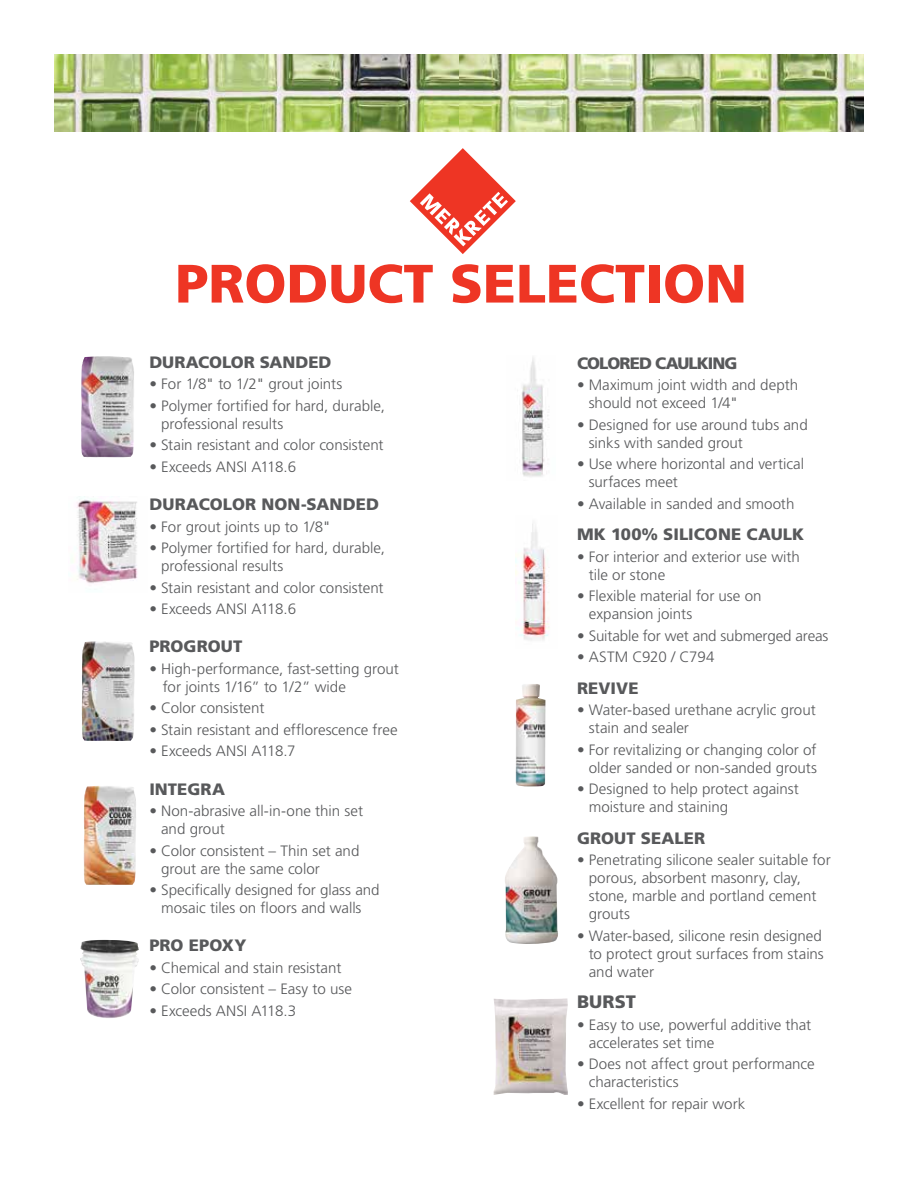
<style>
.page{position:relative;width:918px;height:1188px;background:#fff}
.page>*{position:absolute;margin:0;border:0;box-sizing:border-box;transform-origin:0 0}
.t1{font:900 54px "Frutiger LT Std";color:#ee3524}
.t2{font:900 18px "Frutiger LT Std";letter-spacing:.005em;color:#58595b}
.t3{font:900 16.5px "Frutiger LT Std";color:#58595b}
.t4{font:900 16.5px "Frutiger LT Std";letter-spacing:-.055em;color:#58595b}
.t5{font:300 15px/18px "Frutiger LT Std";color:#58595b}
.s1{font-family:"Avenir";font-weight:400}
</style>
<div class="page">
<svg style="left:410px;top:148px;width:106px;height:106px"></svg>
<img style="left:54px;top:54px;width:810px;height:77px">
<img style="left:81px;top:356px;width:53px;height:101px">
<img style="left:77px;top:496px;width:61px;height:88px">
<img style="left:80px;top:940px;width:59px;height:78px">
<img style="left:84px;top:786px;width:52px;height:99px">
<img style="left:82px;top:641px;width:53px;height:100px">
<img style="left:522px;top:357px;width:27px;height:120px">
<img style="left:515px;top:523px;width:34px;height:118px">
<img style="left:516px;top:684px;width:30px;height:102px">
<img style="left:505px;top:836px;width:53px;height:108px">
<img style="left:494px;top:998px;width:74px;height:97px">
<h1 class="t1" style="left:175px;top:251px;width:573px">PRODUCT SELECTION</h1>
<p class="t3" style="left:149px;top:352px;width:184px">DURACOLOR SANDED</p>
<p class="t5" style="left:149px;top:375px;width:195px">• For 1/8<span class="s1">"</span> to 1/2<span class="s1">"</span> grout joints</p>
<p class="t5" style="left:161px;top:397px;width:225px;text-indent:-12px">• Polymer fortified for hard, durable, professional results</p>
<p class="t5" style="left:149px;top:436px;width:236px">• Stain resistant and color consistent</p>
<p class="t5" style="left:149px;top:458px;width:148px">• Exceeds ANSI A118.6</p>
<p class="t3" style="left:149px;top:494px;width:231px">DURACOLOR NON-SANDED</p>
<p class="t5" style="left:149px;top:518px;width:183px">• For grout joints up to 1/8<span class="s1">"</span></p>
<p class="t5" style="left:161px;top:539px;width:225px;text-indent:-12px">• Polymer fortified for hard, durable, professional results</p>
<p class="t5" style="left:149px;top:579px;width:236px">• Stain resistant and color consistent</p>
<p class="t5" style="left:149px;top:600px;width:148px">• Exceeds ANSI A118.6</p>
<p class="t3" style="left:149px;top:637px;width:95px">PROGROUT</p>
<p class="t5" style="left:163px;top:660px;width:238px;text-indent:-13px">• High-performance, fast-setting grout for joints 1/16” to 1/2” wide</p>
<p class="t5" style="left:149px;top:699px;width:117px">• Color consistent</p>
<p class="t5" style="left:149px;top:721px;width:250px">• Stain resistant and efflorescence free</p>
<p class="t5" style="left:149px;top:742px;width:148px">• Exceeds ANSI A118.7</p>
<p class="t3" style="left:149px;top:779px;width:77px">INTEGRA</p>
<p class="t5" style="left:161px;top:802px;width:203px;text-indent:-12px">• Non-abrasive all-in-one thin set and grout</p>
<p class="t5" style="left:161px;top:842px;width:200px;text-indent:-12px">• Color consistent – Thin set and grout are the same color</p>
<p class="t5" style="left:149px;top:881px;width:232px;text-align:center">• Specifically designed for glass and mosaic tiles on floors and walls</p>
<p class="t3" style="left:149px;top:936px;width:99px">PRO EPOXY</p>
<p class="t5" style="left:149px;top:959px;width:194px">• Chemical and stain resistant</p>
<p class="t5" style="left:149px;top:980px;width:204px">• Color consistent – Easy to use</p>
<p class="t5" style="left:149px;top:1002px;width:148px">• Exceeds ANSI A118.3</p>
<p class="t4" style="left:577px;top:353px;width:162px">COLORED CAULKING</p>
<p class="t5" style="left:589px;top:376px;width:211px;text-indent:-12px">• Maximum joint width and depth should not exceed 1/4<span class="s1">"</span></p>
<p class="t5" style="left:589px;top:416px;width:221px;text-indent:-12px">• Designed for use around tubs and sinks with sanded grout</p>
<p class="t5" style="left:589px;top:455px;width:217px;text-indent:-12px">• Use where horizontal and vertical surfaces meet</p>
<p class="t5" style="left:577px;top:495px;width:219px">• Available in sanded and smooth</p>
<p class="t3" style="left:577px;top:525px;width:229px">MK 100% SILICONE CAULK</p>
<p class="t5" style="left:589px;top:548px;width:213px;text-indent:-12px">• For interior and exterior use with tile or stone</p>
<p class="t5" style="left:589px;top:587px;width:174px;text-indent:-12px">• Flexible material for use on expansion joints</p>
<p class="t5" style="left:577px;top:627px;width:253px">• Suitable for wet and submerged areas</p>
<p class="t5" style="left:577px;top:648px;width:139px">• ASTM C920 / C794</p>
<p class="t3" style="left:577px;top:678px;width:63px">REVIVE</p>
<p class="t5" style="left:589px;top:701px;width:229px;text-indent:-12px">• Water-based urethane acrylic grout stain and sealer</p>
<p class="t5" style="left:577px;top:741px;width:242px;text-align:right">• For revitalizing or changing color of older sanded or non-sanded grouts</p>
<p class="t5" style="left:589px;top:780px;width:212px;text-indent:-12px">• Designed to help protect against moisture and staining</p>
<p class="t3" style="left:577px;top:828px;width:130px">GROUT SEALER</p>
<p class="t5" style="left:589px;top:851px;width:243px;text-indent:-12px">• Penetrating silicone sealer suitable for porous, absorbent masonry, clay, stone, marble and portland cement grouts</p>
<p class="t5" style="left:589px;top:927px;width:237px;text-indent:-12px">• Water-based, silicone resin designed to protect grout surfaces from stains and water</p>
<p class="t2" style="left:577px;top:991px;width:60px">BURST</p>
<p class="t5" style="left:589px;top:1016px;width:224px;text-indent:-12px">• Easy to use, powerful additive that accelerates set time</p>
<p class="t5" style="left:589px;top:1056px;width:228px;text-indent:-12px">• Does not affect grout performance characteristics</p>
<p class="t5" style="left:577px;top:1095px;width:170px">• Excellent for repair work</p>
</div>
